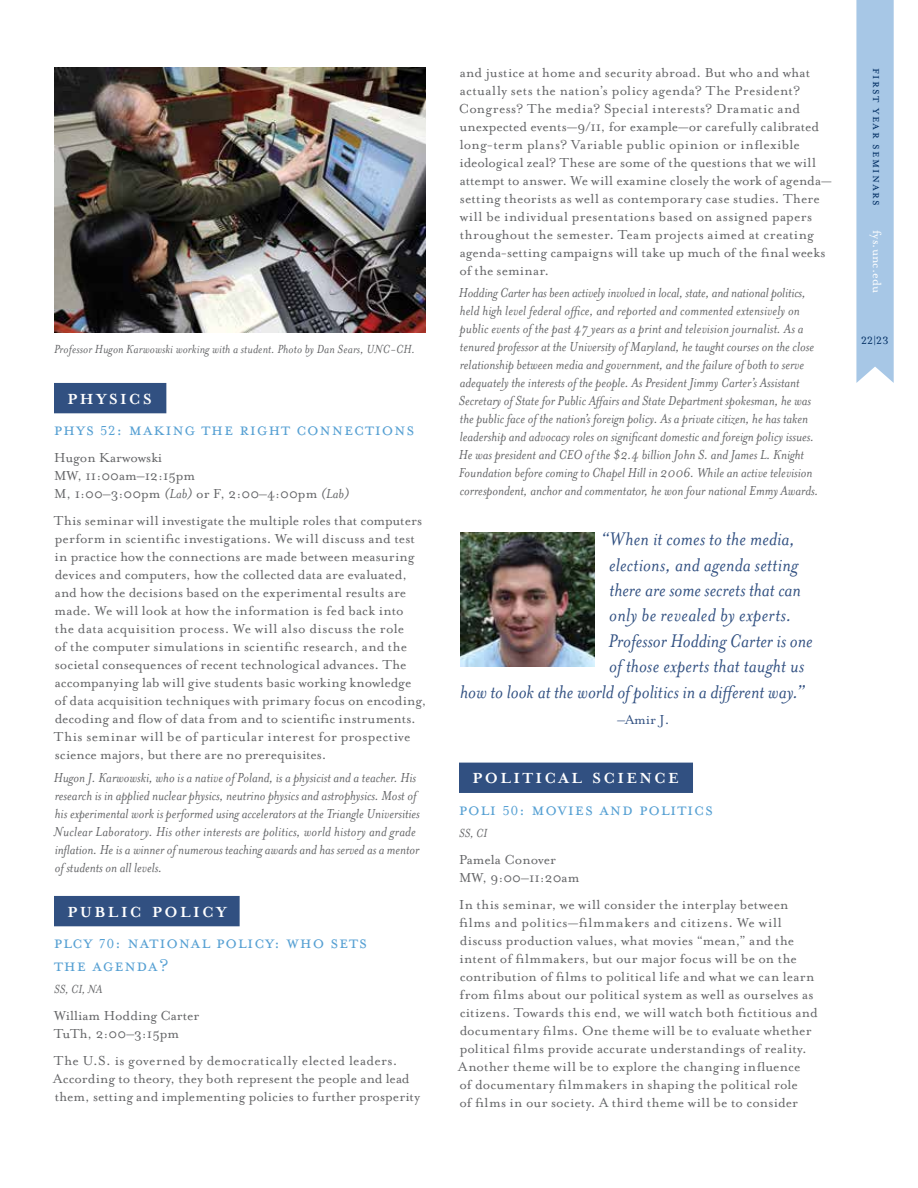
<style>
.page{position:relative;width:918px;height:1188px;background:#fff}
.page>*{position:absolute;margin:0;border:0;box-sizing:border-box;transform-origin:0 0}
.t1{font:italic 21px "Mrs Eaves";letter-spacing:.005em;color:#315081}
.t2{font:19.5px/22.5px "Mrs Eaves Small Caps";letter-spacing:.04em;color:#56a0d3}
.t3{font:700 16.8px "Mrs Eaves";letter-spacing:.145em;color:#fff}
.t4{font:15px/18px "Mrs Eaves Roman";letter-spacing:.01em;color:#636466}
.t5{font:italic 15px/18px "Mrs Eaves";color:#636466}
.t6{font:15px "Mrs Eaves Roman";color:#315081}
.t7{font:italic 13.5px "Mrs Eaves";letter-spacing:.01em;color:#636466}
.t8{font:13.5px "Mrs Eaves Petite Caps";letter-spacing:.1em;color:#002d62}
.t9{font:13.5px "Mrs Eaves Roman";letter-spacing:.01em;color:#fff}
.t10{font:12px "Mrs Eaves Small Caps";color:#002d62}
.s1{font-size:15px}
.s2{font-family:"Mrs Eaves";font-style:italic}
</style>
<div class="page">
<svg style="left:856px;top:0;width:38px;height:383px;background:#aac9e6"></svg>
<div style="left:54px;top:383px;width:112px;height:30px;background:#315081"></div>
<div style="left:54px;top:896px;width:186px;height:30px;background:#315081"></div>
<div style="left:459px;top:763px;width:234px;height:30px;background:#315081"></div>
<img style="left:54px;top:68px;width:371px;height:264px">
<img style="left:460px;top:532px;width:135px;height:135px">
<p class="t7" style="left:54px;top:342px;width:363px">Professor Hugon Karwowski working with a student. Photo by Dan Sears, UNC-CH.</p>
<p class="t3" style="left:67px;top:389px;width:86px">PHYSICS</p>
<h2 class="t2" style="left:54px;top:418px;width:362px">phys <span class="s1">52</span>: making the right connections</h2>
<p class="t4" style="left:54px;top:449px;width:297px">Hugon Karwowski<br>MW, 11:00am–12:15pm<br>M, 1:00–3:00pm <span class="s2">(Lab)</span> or F, 2:00–4:00pm <span class="s2">(Lab)</span></p>
<p class="t4" style="left:54px;top:512px;width:374px">This seminar will investigate the multiple roles that computers perform in scientific investigations. We will discuss and test in practice how the connections are made between measuring devices and computers, how the collected data are evaluated, and how the decisions based on the experimental results are made. We will look at how the information is fed back into<br>the data acquisition process. We will also discuss the role<br>of the computer simulations in scientific research, and the societal consequences of recent technological advances. The accompanying lab will give students basic working knowledge<br>of data acquisition techniques with primary focus on encoding, decoding and flow of data from and to scientific instruments.<br>This seminar will be of particular interest for prospective science majors, but there are no prerequisites.</p>
<p class="t5" style="left:54px;top:768px;width:368px">Hugon J. Karwowski, who is a native of Poland, is a physicist and a teacher. His research is in applied nuclear physics, neutrino physics and astrophysics. Most of his experimental work is performed using accelerators at the Triangle Universities Nuclear Laboratory. His other interests are politics, world history and grade inflation. He is a winner of numerous teaching awards and has served as a mentor of students on all levels.</p>
<p class="t3" style="left:67px;top:902px;width:161px">PUBLIC POLICY</p>
<h2 class="t2" style="left:54px;top:931px;width:315px">plcy <span class="s1">70</span>: national policy: who sets the agenda?</h2>
<p class="t7" style="left:54px;top:982px;width:50px">SS, CI, NA</p>
<p class="t4" style="left:54px;top:1007px;width:147px">William Hodding Carter<br>TuTh, 2:00–3:15pm</p>
<p class="t4" style="left:53px;top:1052px;width:368px">The U.S. is governed by democratically elected leaders.<br>According to theory, they both represent the people and lead them, setting and implementing policies to further prosperity</p>
<p class="t4" style="left:459px;top:63px;width:374px">and justice at home and security abroad. But who and what actually sets the nation’s policy agenda? The President?<br>Congress? The media? Special interests? Dramatic and unexpected events—9/11, for example—or carefully calibrated long-term plans? Variable public opinion or inflexible ideological zeal? These are some of the questions that we will attempt to answer. We will examine closely the work of agenda— setting theorists as well as contemporary case studies. There will be individual presentations based on assigned papers throughout the semester. Team projects aimed at creating agenda-setting campaigns will take up much of the final weeks of the seminar.</p>
<p class="t5" style="left:459px;top:284px;width:361px">Hodding Carter has been actively involved in local, state, and national politics, held high level federal office, and reported and commented extensively on public events of the past 47 years as a print and television journalist. As a tenured professor at the University of Maryland, he taught courses on the close relationship between media and government, and the failure of both to serve adequately the interests of the people. As President Jimmy Carter’s Assistant Secretary of State for Public Affairs and State Department spokesman, he was the public face of the nation’s foreign policy. As a private citizen, he has taken leadership and advocacy roles on significant domestic and foreign policy issues.<br>He was president and CEO of the $2.4 billion John S. and James L. Knight Foundation before coming to Chapel Hill in 2006. While an active television correspondent, anchor and commentator, he won four national Emmy Awards.</p>
<h1 class="t1" style="left:601px;top:527px;width:195px">“When it comes to the media,</h1>
<h1 class="t1" style="left:609px;top:553px;width:190px">elections, and agenda setting</h1>
<h1 class="t1" style="left:610px;top:578px;width:193px">there are some secrets that can</h1>
<h1 class="t1" style="left:609px;top:604px;width:184px">only be revealed by experts.</h1>
<h1 class="t1" style="left:608px;top:629px;width:206px">Professor Hodding Carter is one</h1>
<h1 class="t1" style="left:609px;top:655px;width:196px">of those experts that taught us</h1>
<h1 class="t1" style="left:460px;top:680px;width:346px">how to look at the world of politics in a different way.”</h1>
<p class="t6" style="left:617px;top:711px;width:54px"><span class="s2">–</span>Amir J.</p>
<p class="t3" style="left:472px;top:769px;width:208px">POLITICAL SCIENCE</p>
<h2 class="t2" style="left:459px;top:798px;width:256px">poli <span class="s1">50</span>: movies and politics</h2>
<p class="t7" style="left:459px;top:826px;width:29px">SS, CI</p>
<p class="t4" style="left:459px;top:851px;width:122px">Pamela Conover<br>MW, 9:00–11:20am</p>
<p class="t4" style="left:458px;top:896px;width:361px">In this seminar, we will consider the interplay between films and politics—filmmakers and citizens. We will discuss production values, what movies “mean,” and the intent of filmmakers, but our major focus will be on the contribution of films to political life and what we can learn from films about our political system as well as ourselves as citizens. Towards this end, we will watch both fictitious and documentary films. One theme will be to evaluate whether political films provide accurate understandings of reality.<br>Another theme will be to explore the changing influence<br>of documentary filmmakers in shaping the political role<br>of films in our society. A third theme will be to consider</p>
<p class="t8" style="left:882px;top:68px;width:139px;rotate:90deg">FIRST YEAR SEMINARS</p>
<p class="t9" style="left:884px;top:230px;width:65px;rotate:90deg">fys.unc.edu</p>
<p class="t10" style="left:861px;top:334px;width:29px">22|23</p>
</div>
